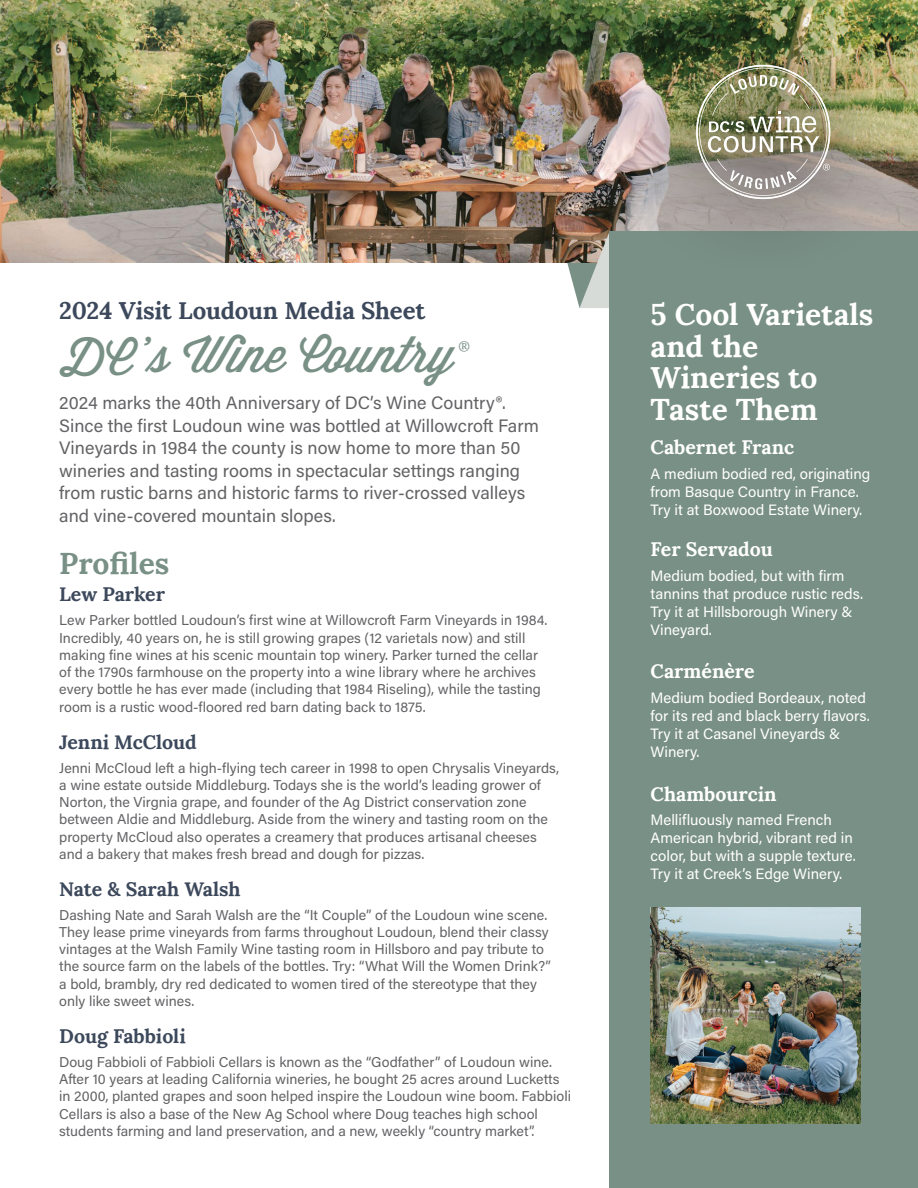
<style>
.page{position:relative;width:918px;height:1188px;background:#fff}
.page>*{position:absolute;margin:0;border:0;box-sizing:border-box;transform-origin:0 0}
.t1{font:49.5px "Wisdom Script";color:#799086}
.t2{font:700 30px/31.5px "Lora";color:#fff}
.t3{font:700 30px "Lora";color:#799086}
.t4{font:700 24px "Lora";letter-spacing:-.01em;color:#3c485b}
.t5{font:700 19.5px "Lora";color:#3c485b}
.t6{font:700 19.5px "Lora";color:#fff}
.t7{font:18px/22.5px "Acumin Pro";color:#636366}
.t8{font:15px/18px "Acumin Pro";color:#fff}
.t9{font:14.25px/17.2px "Acumin Pro";color:#636366}
.t10{font:13.05px "Lora";color:#799086}
</style>
<div class="page">
<img style="left:0;top:0;width:918px;height:262px">
<svg style="left:565px;top:231px;width:45px;height:77px;background:#aba89d"></svg>
<div style="left:610px;top:231px;width:308px;height:957px;background:#799086"></div>
<img style="left:651px;top:907px;width:210px;height:217px">
<div style="left:617px;top:0;width:293px;height:279px;background:#231f20;opacity:.5"></div>
<img style="left:696px;top:65px;width:134px;height:134px">
<p class="t4" style="left:59px;top:290px;width:368px">2024 Visit Loudoun Media Sheet</p>
<p class="t1" style="left:59px;top:316px;width:396px">DC ’s Wine Country</p>
<p class="t10" style="left:459px;top:336px;width:13px">®</p>
<p class="t7" style="left:59px;top:391px;width:481px">2024 marks the 40th Anniversary of DC’s Wine Country®.<br>Since the first Loudoun wine was bottled at Willowcroft Farm Vineyards in 1984 the county is now home to more than 50 wineries and tasting rooms in spectacular settings ranging from rustic barns and historic farms to river-crossed valleys and vine-covered mountain slopes.</p>
<p class="t3" style="left:59px;top:538px;width:112px">Profiles</p>
<p class="t5" style="left:59px;top:578px;width:107px">Lew Parker</p>
<p class="t9" style="left:59px;top:611px;width:490px">Lew Parker bottled Loudoun’s first wine at Willowcroft Farm Vineyards in 1984.<br>Incredibly, 40 years on, he is still growing grapes (12 varietals now) and still making fine wines at his scenic mountain top winery. Parker turned the cellar of the 1790s farmhouse on the property into a wine library where he archives every bottle he has ever made (including that 1984 Riseling), while the tasting room is a rustic wood-floored red barn dating back to 1875.</p>
<p class="t5" style="left:59px;top:725px;width:139px">Jenni McCloud</p>
<p class="t9" style="left:59px;top:758px;width:501px">Jenni McCloud left a high-flying tech career in 1998 to open Chrysalis Vineyards, a wine estate outside Middleburg. Todays she is the world’s leading grower of Norton, the Virgnia grape, and founder of the Ag District conservation zone between Aldie and Middleburg. Aside from the winery and tasting room on the property McCloud also operates a creamery that produces artisanal cheeses and a bakery that makes fresh bread and dough for pizzas.</p>
<p class="t5" style="left:59px;top:872px;width:183px">Nate &amp; Sarah Walsh</p>
<p class="t9" style="left:59px;top:905px;width:493px">Dashing Nate and Sarah Walsh are the “It Couple” of the Loudoun wine scene.<br>They lease prime vineyards from farms throughout Loudoun, blend their classy vintages at the Walsh Family Wine tasting room in Hillsboro and pay tribute to the source farm on the labels of the bottles. Try: “What Will the Women Drink?” a bold, brambly, dry red dedicated to women tired of the stereotype that they only like sweet wines.</p>
<p class="t5" style="left:59px;top:1019px;width:128px">Doug Fabbioli</p>
<p class="t9" style="left:59px;top:1053px;width:513px">Doug Fabbioli of Fabbioli Cellars is known as the “Godfather” of Loudoun wine.<br>After 10 years at leading California wineries, he bought 25 acres around Lucketts in 2000, planted grapes and soon helped inspire the Loudoun wine boom. Fabbioli Cellars is also a base of the New Ag School where Doug teaches high school students farming and land preservation, and a new, weekly “country market”.</p>
<p class="t2" style="left:651px;top:295px;width:224px">5 Cool Varietals and the<br>Wineries to<br>Taste Them</p>
<p class="t6" style="left:651px;top:430px;width:145px">Cabernet Franc</p>
<p class="t8" style="left:651px;top:464px;width:221px">A medium bodied red, originating from Basque Country in France.<br>Try it at Boxwood Estate Winery.</p>
<p class="t6" style="left:651px;top:532px;width:124px">Fer Servadou</p>
<p class="t8" style="left:651px;top:566px;width:214px">Medium bodied, but with firm tannins that produce rustic reds.<br>Try it at Hillsborough Winery &amp;<br>Vineyard.</p>
<p class="t6" style="left:651px;top:655px;width:106px">Carménère</p>
<p class="t8" style="left:651px;top:688px;width:221px">Medium bodied Bordeaux, noted for its red and black berry flavors.<br>Try it at Casanel Vineyards &amp;<br>Winery.</p>
<p class="t6" style="left:651px;top:777px;width:128px">Chambourcin</p>
<p class="t8" style="left:651px;top:811px;width:207px">Mellifluously named French<br>American hybrid, vibrant red in color, but with a supple texture.<br>Try it at Creek’s Edge Winery.</p>
</div>
